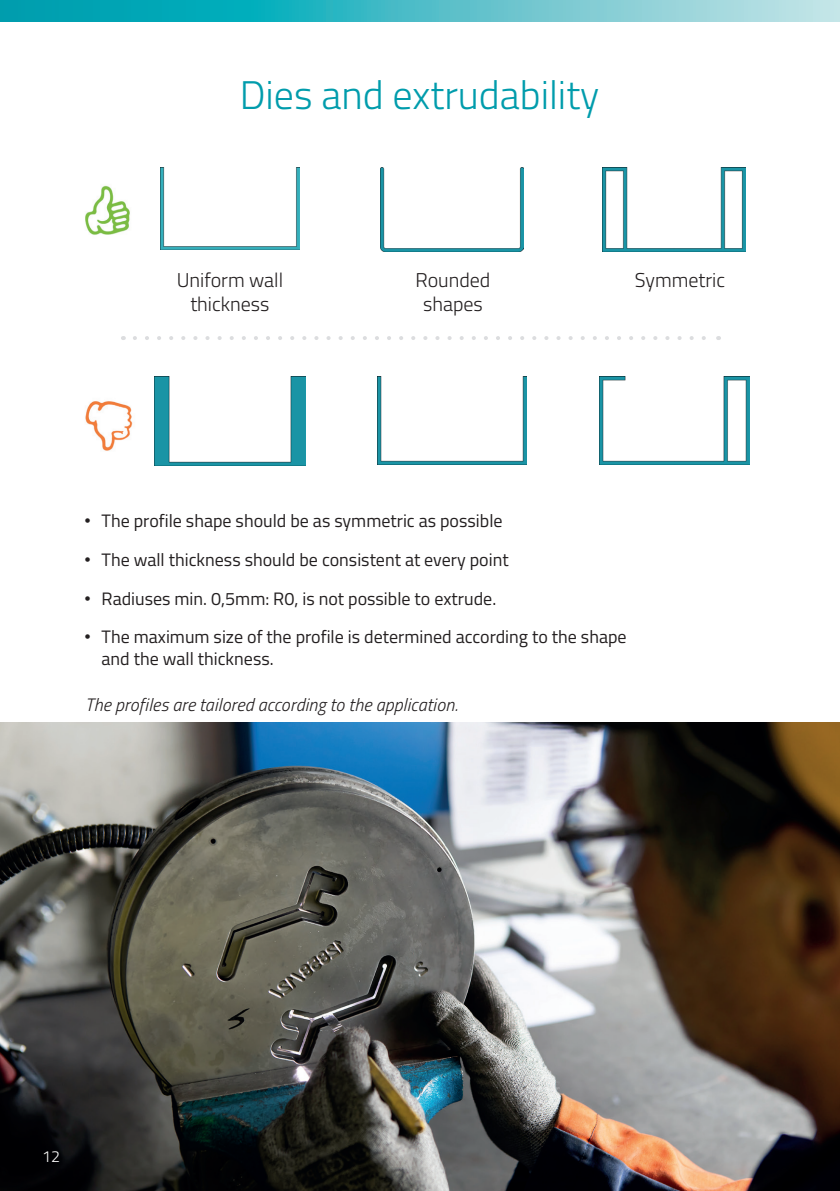
<style>
.page{position:relative;width:840px;height:1191px;background:#fff}
.page>*{position:absolute;margin:0;border:0;box-sizing:border-box;transform-origin:0 0}
.t1{font:300 40px "Titillium";color:#009cac}
.t2{font:300 20px/24px "Titillium";color:#231f20;text-align:center}
.t3{font:18px/21.6px "Titillium Web";color:#231f20}
.t4{font:italic 300 18px "Titillium Web";letter-spacing:.01em;color:#231f20}
.t5{font:300 16px "Titillium";color:#fff}
.s1{font-family:"Arial"}
</style>
<div class="page">
<svg style="left:0;top:0;width:839px;height:22px;background:#4ebec8"></svg>
<img style="left:160px;top:168px;width:140px;height:81px">
<img style="left:380px;top:168px;width:143px;height:83px">
<img style="left:602px;top:168px;width:143px;height:83px">
<img style="left:155px;top:377px;width:150px;height:88px">
<img style="left:377px;top:377px;width:149px;height:87px">
<img style="left:599px;top:377px;width:149px;height:88px">
<img style="left:0;top:722px;width:839px;height:469px">
<img style="left:85px;top:185px;width:45px;height:50px">
<img style="left:85px;top:401px;width:48px;height:50px">
<div style="left:200px;top:180px;width:55px;height:46px;background:#fff"></div>
<div style="left:430px;top:176px;width:55px;height:45px;background:#fff"></div>
<div style="left:646px;top:189px;width:55px;height:45px;background:#fff"></div>
<div style="left:652px;top:399px;width:55px;height:45px;background:#fff"></div>
<div style="left:424px;top:393px;width:55px;height:46px;background:#fff"></div>
<div style="left:202px;top:408px;width:55px;height:45px;background:#fff"></div>
<svg style="left:135px;top:336px;width:571px;height:4px"></svg>
<h1 class="t1" style="left:239px;top:66px;width:361px">Dies and extrudability</h1>
<p class="t2" style="left:177px;top:267px;width:108px">Uniform wall thickness</p>
<p class="t2" style="left:415px;top:267px;width:76px">Rounded shapes</p>
<p class="t2" style="left:634px;top:267px;width:92px">Symmetric</p>
<p class="t3" style="left:84px;top:509px;width:419px"><span class="s1">•</span> The profile shape should be as symmetric as possible</p>
<p class="t3" style="left:84px;top:548px;width:425px"><span class="s1">•</span> The wall thickness should be consistent at every point</p>
<p class="t3" style="left:84px;top:587px;width:413px"><span class="s1">•</span> Radiuses min. 0,5mm: R0, is not possible to extrude.</p>
<p class="t3" style="left:101px;top:625px;width:526px;text-indent:-17px"><span class="s1">•</span> The maximum size of the profile is determined according to the shape and the wall thickness.</p>
<p class="t4" style="left:85px;top:692px;width:374px">The profiles are tailored according to the application.</p>
<p class="t5" style="left:42px;top:1145px;width:19px">12</p>
</div>
